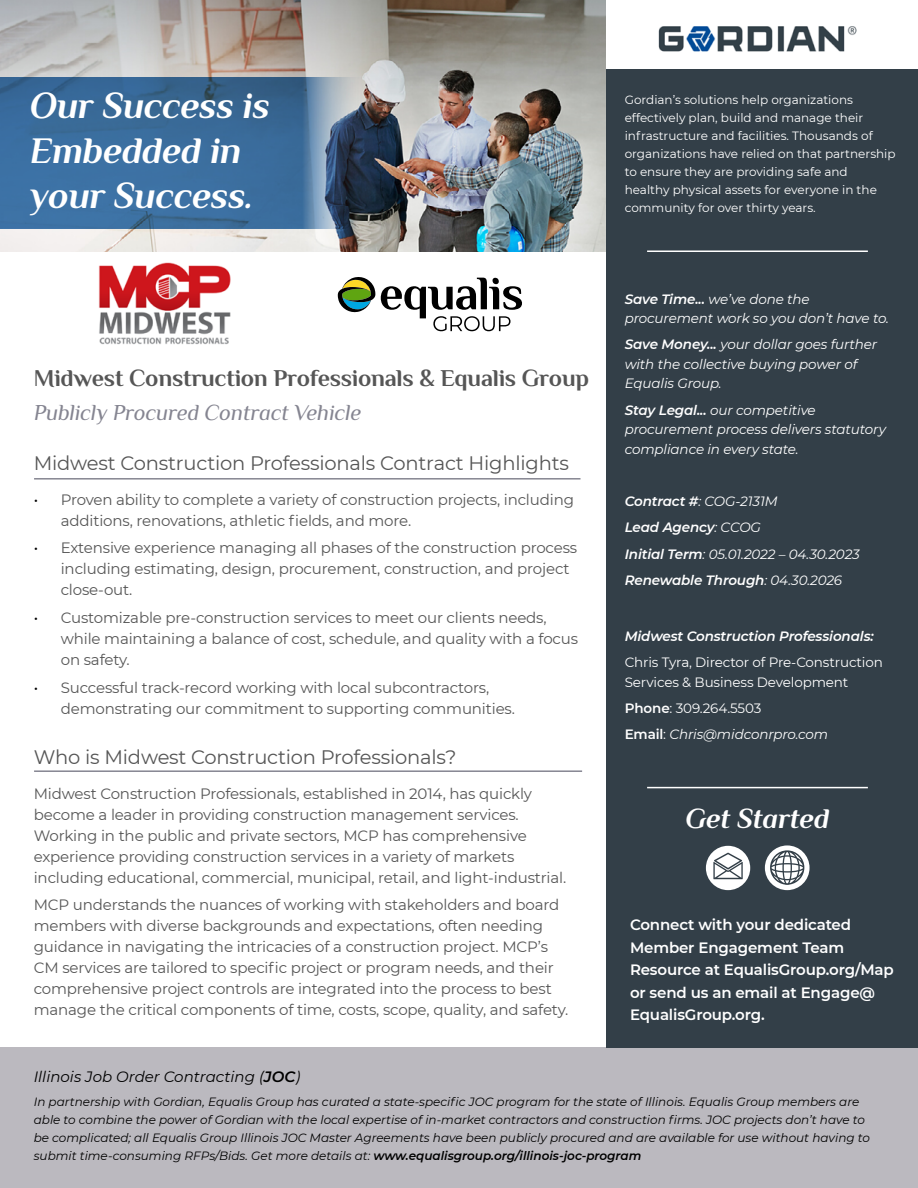
<style>
.page{position:relative;width:918px;height:1188px;background:#fff}
.page>*{position:absolute;margin:0;border:0;box-sizing:border-box;transform-origin:0 0}
.t1{font:italic 700 37.5px/45px "Philosopher";letter-spacing:-.01em;color:#fff}
.t2{font:italic 700 28.5px "Philosopher";letter-spacing:-.01em;color:#fff}
.t3{font:700 24.15px "Philosopher";letter-spacing:-.01em;color:#565656}
.t4{font:italic 22.5px "Philosopher";letter-spacing:-.01em;color:#858591}
.t5{font:19.5px "Montserrat";letter-spacing:-.01em;color:#565656}
.t6{font:15px/21px "Montserrat";letter-spacing:-.01em;color:#565656}
.t7{font:600 15px/22.5px "Montserrat";letter-spacing:-.01em;color:#fff}
.t8{font:italic 15px "Montserrat";color:#000}
.t9{font:italic 13.5px/19.5px "Montserrat";letter-spacing:-.01em;color:#fff}
.t10{font:13.5px/19.5px "Montserrat";letter-spacing:-.01em;color:#fff}
.t11{font:italic 600 13.5px "Montserrat";letter-spacing:-.01em;color:#fff}
.t12{font:italic 12px/18px "Montserrat";color:#000}
.t13{font:12px/18px "Montserrat";color:#fff}
.s1{color:#000}
.s2{font-weight:600}
.s3{font-weight:600;font-style:normal}
.s4{font-style:normal}
</style>
<div class="page">
<img style="left:0;top:0;width:606px;height:252px">
<svg style="left:0;top:77px;width:368px;height:151px;fill:#3b6d9e"></svg>
<div style="left:0;top:1048px;width:918px;height:140px;background:#bbb9bf"></div>
<div style="left:606px;top:69px;width:312px;height:979px;background:#333f48"></div>
<svg style="left:381px;top:278px;width:141px;height:54px"></svg>
<svg style="left:338px;top:277px;width:37px;height:36px"></svg>
<hr style="left:34px;top:478px;width:546px;height:2px;background:#858591">
<hr style="left:34px;top:770px;width:548px;height:2px;background:#858591">
<hr style="left:647px;top:787px;width:221px;height:1px;background:#fff">
<div style="left:706px;top:846px;width:44px;height:44px;background:#fff;border-radius:50%"></div>
<svg style="left:713px;top:853px;width:30px;height:26px"></svg>
<svg style="left:765px;top:845px;width:45px;height:45px"></svg>
<svg style="left:770px;top:850px;width:34px;height:35px"></svg>
<img style="left:658px;top:26px;width:199px;height:26px">
<hr style="left:647px;top:250px;width:221px;height:2px;background:#fff">
<img style="left:99px;top:262px;width:132px;height:83px">
<h1 class="t1" style="left:30px;top:83px;width:242px">Our Success is<br>Embedded in your Success.</h1>
<h3 class="t3" style="left:34px;top:362px;width:557px">Midwest Construction Professionals &amp; Equalis Group</h3>
<h3 class="t4" style="left:34px;top:398px;width:329px">Publicly Procured Contract Vehicle</h3>
<h3 class="t5" style="left:34px;top:450px;width:537px">Midwest Construction Professionals Contract Highlights</h3>
<p class="t6" style="left:61px;top:488px;width:515px;text-indent:-27px"><span class="s1">•</span> Proven ability to complete a variety of construction projects, including additions, renovations, athletic fields, and more.</p>
<p class="t6" style="left:61px;top:537px;width:518px;text-indent:-27px"><span class="s1">•</span> Extensive experience managing all phases of the construction process including estimating, design, procurement, construction, and project close-out.</p>
<p class="t6" style="left:61px;top:607px;width:519px;text-indent:-27px"><span class="s1">•</span> Customizable pre-construction services to meet our clients needs, while maintaining a balance of cost, schedule, and quality with a focus on safety.</p>
<p class="t6" style="left:61px;top:677px;width:456px;text-indent:-27px"><span class="s1">•</span> Successful track-record working with local subcontractors, demonstrating our commitment to supporting communities.</p>
<h3 class="t5" style="left:34px;top:744px;width:424px">Who is Midwest Construction Professionals?</h3>
<p class="t6" style="left:34px;top:782px;width:534px">Midwest Construction Professionals, established in 2014, has quickly become a leader in providing construction management services.<br>Working in the public and private sectors, MCP has comprehensive experience providing construction services in a variety of markets including educational, commercial, municipal, retail, and light-industrial.</p>
<p class="t6" style="left:34px;top:894px;width:536px">MCP understands the nuances of working with stakeholders and board members with diverse backgrounds and expectations, often needing guidance in navigating the intricacies of a construction project. MCP’s CM services are tailored to specific project or program needs, and their comprehensive project controls are integrated into the process to best manage the critical components of time, costs, scope, quality, and safety.</p>
<p class="t13" style="left:625px;top:91px;width:272px">Gordian’s solutions help organizations effectively plan, build and manage their infrastructure and facilities. Thousands of organizations have relied on that partnership to ensure they are providing safe and healthy physical assets for everyone in the community for over thirty years.</p>
<p class="t9" style="left:625px;top:289px;width:266px"><span class="s2">Save Time...</span> we’ve done the procurement work so you don’t have to.</p>
<p class="t9" style="left:625px;top:334px;width:254px"><span class="s2">Save Money...</span> your dollar goes further with the collective buying power of<br>Equalis Group.</p>
<p class="t9" style="left:625px;top:400px;width:263px"><span class="s2">Stay Legal...</span> our competitive procurement process delivers statutory compliance in every state.</p>
<p class="t9" style="left:625px;top:488px;width:237px;line-height:26.2px"><span class="s2">Contract #</span>: COG-2131M<br><span class="s2">Lead Agency</span>: CCOG<br><span class="s2">Initial Term</span>: 05.01.2022 – 04.30.2023<br><span class="s2">Renewable Through</span>: 04.30.2026</p>
<p class="t11" style="left:625px;top:626px;width:251px">Midwest Construction Professionals:</p>
<p class="t10" style="left:625px;top:652px;width:260px">Chris Tyra, Director of Pre-Construction<br>Services &amp; Business Development</p>
<p class="t9" style="left:625px;top:694px;width:205px;line-height:26.2px"><span class="s3">Phone</span><span class="s4">: 309.264.5503<br></span><span class="s3">Email</span><span class="s4">:</span> Chris@midconrpro.com</p>
<h2 class="t2" style="left:686px;top:799px;width:145px">Get Started</h2>
<p class="t7" style="left:630px;top:913px;width:265px">Connect with your dedicated<br>Member Engagement Team<br>Resource at EqualisGroup.org/Map or send us an email at Engage@<br>EqualisGroup.org.</p>
<p class="t8" style="left:34px;top:1066px;width:268px">Illinois Job Order Contracting (<span class="s2">JOC</span>)</p>
<p class="t12" style="left:34px;top:1093px;width:838px">In partnership with Gordian, Equalis Group has curated a state-specific JOC program for the state of Illinois. Equalis Group members are able to combine the power of Gordian with the local expertise of in-market contractors and construction firms. JOC projects don’t have to be complicated; all Equalis Group Illinois JOC Master Agreements have been publicly procured and are available for use without having to submit time-consuming RFPs/Bids. Get more details at: <span class="s2">www.equalisgroup.org/illinois-joc-program</span></p>
</div>
